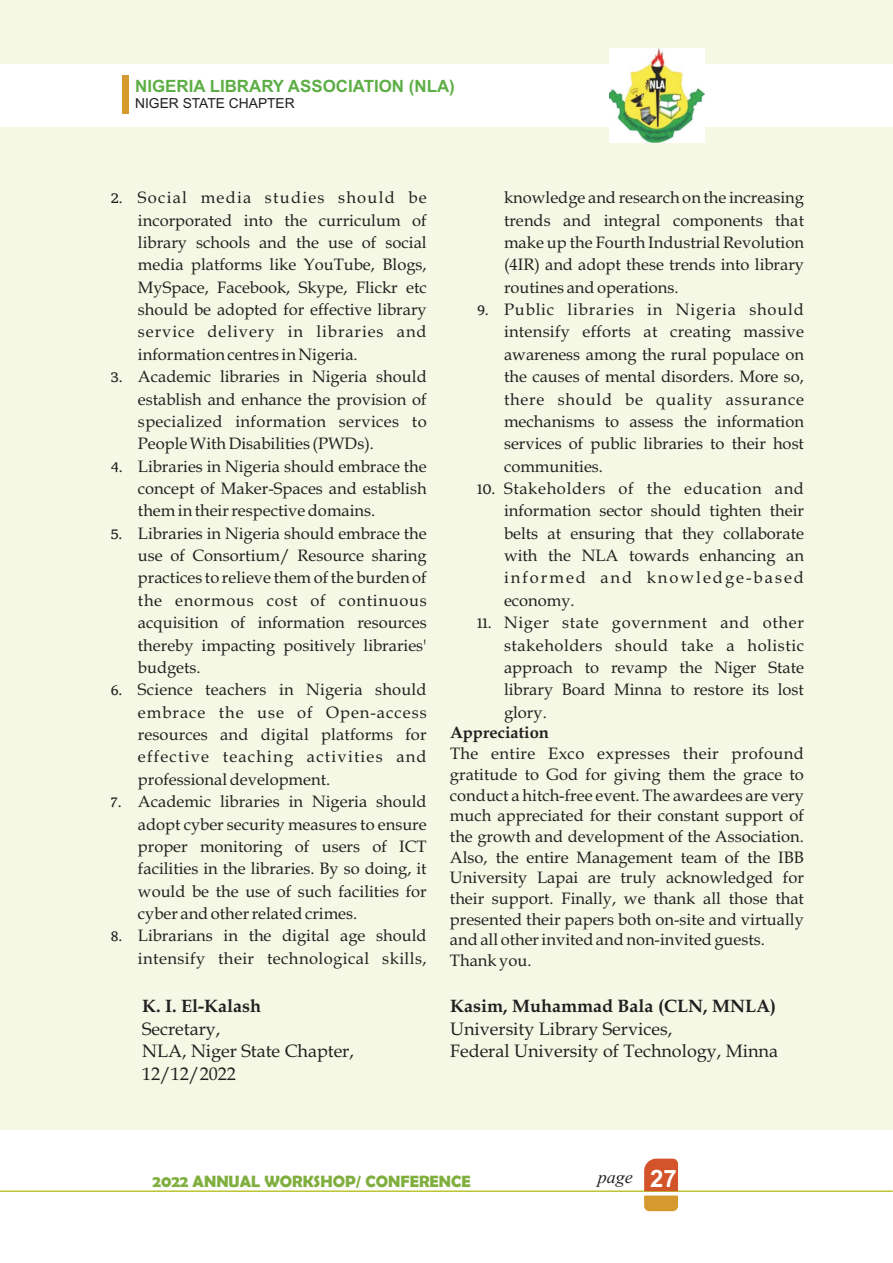
<style>
.page{position:relative;width:893px;height:1263px;background:#f4f8e4}
.page>*{position:absolute;margin:0;border:0;box-sizing:border-box;transform-origin:0 0}
.t1{font:18px/22.4px "Book Antiqua";color:#231f20}
.t2{font:700 18px "Book Antiqua";color:#231f20}
.t3{font:italic 18px "Times New Roman";color:#231f20}
.t4{font:700 16.95px "Arial";color:#5dae45}
.t5{font:16.5px/22.4px "Book Antiqua";color:#231f20;text-align:justify}
.t6{font:16.5px/22.4px "Book Antiqua";letter-spacing:.025em;color:#231f20;text-align:right}
.t7{font:700 16.5px "Berlin Sans FB Demi";color:#80af40}
.t8{font:700 16.5px "Book Antiqua";color:#231f20}
.t9{font:13.8px "Arial";color:#231f20}
.s1{font-family:"Brela"}
.s2{font-family:"Arial";font-weight:700;font-style:normal;font-size:24px;color:#fff}
</style>
<div class="page">
<div style="left:0;top:1130px;width:893px;height:133px;background:#fff"></div>
<div style="left:0;top:64px;width:893px;height:63px;background:#fff"></div>
<div style="left:122px;top:75px;width:7px;height:39px;background:#d6992d"></div>
<hr style="left:0;top:1190px;width:893px;height:2px;background:#bcc634">
<svg style="left:644px;top:1159px;width:34px;height:52px;background:#d7793f"></svg>
<img style="left:610px;top:49px;width:94px;height:94px">
<p class="t4" style="left:135px;top:80px;width:321px">NIGERIA LIBRARY ASSOCIATION (NLA)</p>
<p class="t9" style="left:135px;top:98px;width:161px">NIGER STATE CHAPTER</p>
<p class="t5" style="left:138px;top:188px;width:290px;text-indent:-27px"><span class="s1">2.</span> Social media studies should be incorporated into the curriculum of library schools and the use of social media platforms like YouTube, Blogs, MySpace, Facebook, Skype, Flickr etc should be adopted for effective library service delivery in libraries and information centres in Nigeria.</p>
<p class="t5" style="left:138px;top:367px;width:290px;text-indent:-27px"><span class="s1">3.</span> Academic libraries in Nigeria should establish and enhance the provision of specialized information services to People With Disabilities (PWDs).</p>
<p class="t5" style="left:138px;top:457px;width:290px;text-indent:-27px"><span class="s1">4.</span> Libraries in Nigeria should embrace the concept of Maker-Spaces and establish them in their respective domains.</p>
<p class="t5" style="left:138px;top:524px;width:290px;text-indent:-27px"><span class="s1">5.</span> Libraries in Nigeria should embrace the use of Consortium/ Resource sharing practices to relieve them of the burden of the enormous cost of continuous acquisition of information resources thereby impacting positively libraries' budgets.</p>
<p class="t5" style="left:138px;top:680px;width:290px;text-indent:-27px"><span class="s1">6.</span> Science teachers in Nigeria should embrace the use of Open-access resources and digital platforms for effective teaching activities and professional development.</p>
<p class="t5" style="left:138px;top:792px;width:290px;text-indent:-27px"><span class="s1">7.</span> Academic libraries in Nigeria should adopt cyber security measures to ensure proper monitoring of users of ICT facilities in the libraries. By so doing, it would be the use of such facilities for cyber and other related crimes.</p>
<p class="t6" style="left:111px;top:926px;width:317px"><span class="s1">8.</span> Librarians in the digital age should intensify their technological skills,</p>
<p class="t2" style="left:142px;top:999px;width:120px">K. I. El-Kalash</p>
<p class="t1" style="left:142px;top:1020px;width:213px">Secretary,<br>NLA, Niger State Chapter,<br>12/12/2022</p>
<p class="t5" style="left:504px;top:188px;width:301px">knowledge and research on the increasing trends and integral components that make up the Fourth Industrial Revolution (4IR) and adopt these trends into library routines and operations.</p>
<p class="t5" style="left:504px;top:300px;width:301px;text-indent:-27px"><span class="s1">9.</span> Public libraries in Nigeria should intensify efforts at creating massive awareness among the rural populace on the causes of mental disorders. More so, there should be quality assurance mechanisms to assess the information services of public libraries to their host communities.</p>
<p class="t5" style="left:504px;top:479px;width:301px;text-indent:-27px"><span class="s1">10.</span> Stakeholders of the education and information sector should tighten their belts at ensuring that they collaborate with the NLA towards enhancing an informed and knowledge-based economy.</p>
<p class="t5" style="left:504px;top:613px;width:301px;text-indent:-27px"><span class="s1">11.</span> Niger state government and other stakeholders should take a holistic approach to revamp the Niger State library Board Minna to restore its lost glory.</p>
<p class="t8" style="left:450px;top:726px;width:100px">Appreciation</p>
<p class="t5" style="left:450px;top:745px;width:355px;line-height:20.7px;text-align:left">The entire Exco expresses their profound gratitude to God for giving them the grace to conduct a hitch-free event. The awardees are very much appreciated for their constant support of the growth and development of the Association.<br>Also, the entire Management team of the IBB University Lapai are truly acknowledged for their support. Finally, we thank all those that presented their papers both on-site and virtually and all other invited and non-invited guests.<br>Thank you.</p>
<p class="t2" style="left:450px;top:999px;width:327px">Kasim, Muhammad Bala (CLN, MNLA)</p>
<p class="t1" style="left:450px;top:1020px;width:330px">University Library Services,<br>Federal University of Technology, Minna</p>
<p class="t7" style="left:152px;top:1171px;width:320px">2022 ANNUAL WORKSHOP/ CONFERENCE</p>
<p class="t3" style="left:598px;top:1171px;width:81px">page <span class="s2">27</span></p>
</div>
